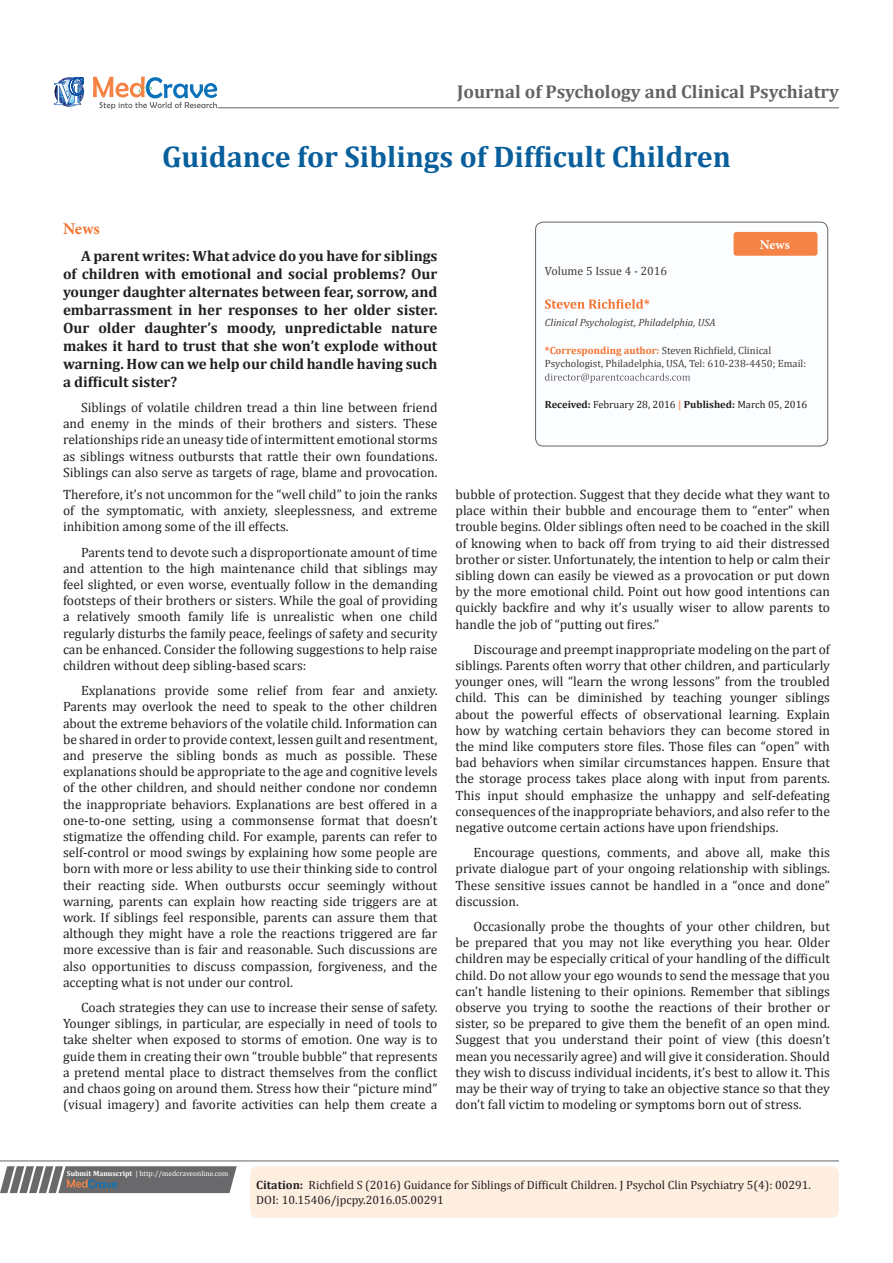
<style>
.page{position:relative;width:893px;height:1263px;background:#fff}
.page>*{position:absolute;margin:0;border:0;box-sizing:border-box;transform-origin:0 0}
.t1{font:700 30px "Cambria";color:#085f9c}
.t2{font:700 18.6px "Cambria";color:#636366}
.t3{font:700 16.5px "Minion Pro";color:#f37331}
.t4{font:700 15px/18px "Cambria";color:#231f20;text-align:justify}
.t5{font:13.5px/16.2px "Cambria";color:#231f20;text-align:justify}
.t6{font:700 13.5px "Minion Pro";color:#fff}
.Citation{font:12px/14.4px "Cambria";color:#231f20}
.t7{font:12px "Cambria";color:#3e3e3f}
.t8{font:10.5px/13.5px "Cambria";color:#3e3e3f}
.t9{font:10.5px "Cambria";color:#231f20}
.t10{font:italic 10.5px "Cambria";color:#3e3e3f}
.t11{font:7.5px "Cambria";color:#fff}
.s1{font-weight:700;color:#f37331}
.s2{font-weight:700}
.s3{font-weight:700;color:#f58345}
</style>
<div class="page">
<svg style="left:54px;top:77px;width:30px;height:30px"></svg>
<svg style="left:93px;top:77px;width:124px;height:32px"></svg>
<svg style="left:0;top:1166px;width:237px;height:27px;background:#78787a"></svg>
<hr style="left:0;top:1161px;width:839px;height:1px;background:#626465">
<hr style="left:218px;top:108px;width:621px;height:1px;background:#626465">
<div style="left:536px;top:222px;width:292px;height:224px;background:#fbfdfe;border-radius:8px"></div>
<svg style="left:545px;top:299px;width:104px;height:10px"></svg>
<svg style="left:545px;top:373px;width:145px;height:10px"></svg>
<div style="left:535px;top:222px;width:293px;height:224px;border:1px solid #626465;border-radius:8px"></div>
<div style="left:734px;top:232px;width:83px;height:24px;background:#f58345;border-radius:3px"></div>
<div style="left:250px;top:1166px;width:589px;height:52px;background:#feeee0;border-radius:7px"></div>
<p class="t2" style="left:457px;top:79px;width:383px">Journal of Psychology and Clinical Psychiatry</p>
<p class="t1" style="left:162px;top:136px;width:570px">Guidance for Siblings of Difficult Children</p>
<p class="t3" style="left:63px;top:217px;width:38px">News</p>
<p class="t4" style="left:63px;top:246px;width:376px;text-indent:18px">A parent writes: What advice do you have for siblings of children with emotional and social problems? Our younger daughter alternates between fear, sorrow, and embarrassment in her responses to her older sister.<br>Our older daughter’s moody, unpredictable nature makes it hard to trust that she won’t explode without warning. How can we help our child handle having such a difficult sister?</p>
<p class="t5" style="left:63px;top:399px;width:376px;text-indent:18px">Siblings of volatile children tread a thin line between friend and enemy in the minds of their brothers and sisters. These relationships ride an uneasy tide of intermittent emotional storms as siblings witness outbursts that rattle their own foundations.<br>Siblings can also serve as targets of rage, blame and provocation.</p>
<p class="t5" style="left:63px;top:486px;width:376px">Therefore, it’s not uncommon for the “well child” to join the ranks of the symptomatic, with anxiety, sleeplessness, and extreme inhibition among some of the ill effects.</p>
<p class="t5" style="left:63px;top:544px;width:376px;text-indent:18px">Parents tend to devote such a disproportionate amount of time and attention to the high maintenance child that siblings may feel slighted, or even worse, eventually follow in the demanding footsteps of their brothers or sisters. While the goal of providing a relatively smooth family life is unrealistic when one child regularly disturbs the family peace, feelings of safety and security can be enhanced. Consider the following suggestions to help raise children without deep sibling-based scars:</p>
<p class="t5" style="left:63px;top:682px;width:376px;text-indent:18px">Explanations provide some relief from fear and anxiety.<br>Parents may overlook the need to speak to the other children about the extreme behaviors of the volatile child. Information can be shared in order to provide context, lessen guilt and resentment, and preserve the sibling bonds as much as possible. These explanations should be appropriate to the age and cognitive levels of the other children, and should neither condone nor condemn the inappropriate behaviors. Explanations are best offered in a one-to-one setting, using a commonsense format that doesn’t stigmatize the offending child. For example, parents can refer to self-control or mood swings by explaining how some people are born with more or less ability to use their thinking side to control their reacting side. When outbursts occur seemingly without warning, parents can explain how reacting side triggers are at work. If siblings feel responsible, parents can assure them that although they might have a role the reactions triggered are far more excessive than is fair and reasonable. Such discussions are also opportunities to discuss compassion, forgiveness, and the accepting what is not under our control.</p>
<p class="t5" style="left:63px;top:999px;width:376px;text-indent:18px">Coach strategies they can use to increase their sense of safety.<br>Younger siblings, in particular, are especially in need of tools to take shelter when exposed to storms of emotion. One way is to guide them in creating their own “trouble bubble” that represents a pretend mental place to distract themselves from the conflict and chaos going on around them. Stress how their “picture mind” (visual imagery) and favorite activities can help them create a</p>
<p class="t7" style="left:545px;top:264px;width:124px">Volume 5 Issue 4 - 2016</p>
<p class="t6" style="left:760px;top:235px;width:32px">News</p>
<p class="t10" style="left:545px;top:315px;width:172px">Clinical Psychologist, Philadelphia, USA</p>
<p class="t8" style="left:545px;top:343px;width:263px"><span class="s1">*Corresponding author:</span> Steven Richfield, Clinical<br>Psychologist, Philadelphia, USA, Tel: 610-238-4450; Email:</p>
<p class="t9" style="left:545px;top:398px;width:264px"><span class="s2">Received:</span> February 28, 2016 <span class="s3">|</span> <span class="s2">Published:</span> March 05, 2016</p>
<p class="t5" style="left:455px;top:486px;width:376px">bubble of protection. Suggest that they decide what they want to place within their bubble and encourage them to “enter” when trouble begins. Older siblings often need to be coached in the skill of knowing when to back off from trying to aid their distressed brother or sister. Unfortunately, the intention to help or calm their sibling down can easily be viewed as a provocation or put down by the more emotional child. Point out how good intentions can quickly backfire and why it’s usually wiser to allow parents to handle the job of “putting out fires.”</p>
<p class="t5" style="left:455px;top:641px;width:376px;text-indent:18px">Discourage and preempt inappropriate modeling on the part of siblings. Parents often worry that other children, and particularly younger ones, will “learn the wrong lessons” from the troubled child. This can be diminished by teaching younger siblings about the powerful effects of observational learning. Explain how by watching certain behaviors they can become stored in the mind like computers store files. Those files can “open” with bad behaviors when similar circumstances happen. Ensure that the storage process takes place along with input from parents.<br>This input should emphasize the unhappy and self-defeating consequences of the inappropriate behaviors, and also refer to the negative outcome certain actions have upon friendships.</p>
<p class="t5" style="left:455px;top:844px;width:376px;text-indent:18px">Encourage questions, comments, and above all, make this private dialogue part of your ongoing relationship with siblings.<br>These sensitive issues cannot be handled in a “once and done” discussion.</p>
<p class="t5" style="left:455px;top:918px;width:376px;text-indent:18px">Occasionally probe the thoughts of your other children, but be prepared that you may not like everything you hear. Older children may be especially critical of your handling of the difficult child. Do not allow your ego wounds to send the message that you can’t handle listening to their opinions. Remember that siblings observe you trying to soothe the reactions of their brother or sister, so be prepared to give them the benefit of an open mind.<br>Suggest that you understand their point of view (this doesn’t mean you necessarily agree) and will give it consideration. Should they wish to discuss individual incidents, it’s best to allow it. This may be their way of trying to take an objective stance so that they don’t fall victim to modeling or symptoms born out of stress.</p>
<p class="t11" style="left:67px;top:1169px;width:163px"><span class="s2">Submit Manuscript</span> | http://medcraveonline.com</p>
<p class="Citation" style="left:256px;top:1178px;width:556px"><span class="s2">Citation:</span> Richfield S (2016) Guidance for Siblings of Difficult Children. J Psychol Clin Psychiatry 5(4): 00291.<br>DOI: 10.15406/jpcpy.2016.05.00291</p>
</div>
